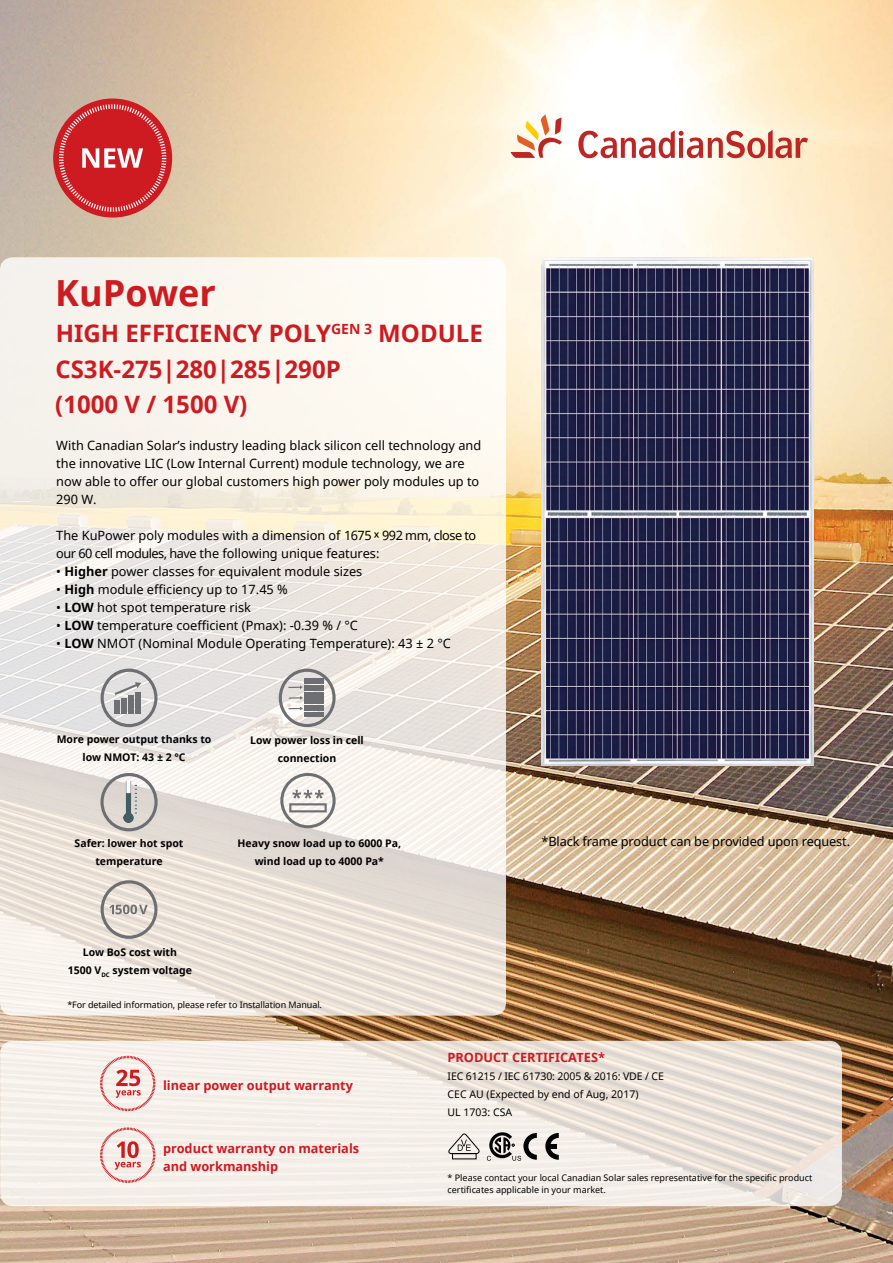
<style>
.page{position:relative;width:893px;height:1263px;background:#fff}
.page>*{position:absolute;margin:0;border:0;box-sizing:border-box;transform-origin:0 0}
.t1{font:700 36px "Noto Sans";color:#cd1c21}
.t2{font:700 24px "Noto Sans";color:#ce1a21}
.t3{font:700 24px "Noto Sans";color:#cd1c21}
.t4{font:12.75px/18px "Noto Sans";color:#000}
.t5{font:700 12.75px/18px "Noto Sans";color:#ce1a21}
.t6{font:700 10.5px/18px "Noto Sans";color:#000;text-align:center}
.t7{font:10.5px/18px "Noto Sans";color:#000}
.t8{font:9px/12px "Noto Sans";color:#000}
.s1{font-weight:700}
</style>
<div class="page">
<img style="left:0;top:0;width:893px;height:1263px">
<div style="left:53px;top:99px;width:119px;height:119px;background:#ce1a21;border-radius:50%"></div>
<svg style="left:59px;top:104px;width:107px;height:108px"></svg>
<img style="left:541px;top:257px;width:273px;height:508px">
<svg style="left:0;top:257px;width:506px;height:759px"></svg>
<svg style="left:101px;top:669px;width:56px;height:58px;background:#bfbebf"></svg>
<svg style="left:101px;top:880px;width:56px;height:59px;background:#d0c9c3"></svg>
<svg style="left:280px;top:773px;width:56px;height:55px"></svg>
<svg style="left:100px;top:773px;width:58px;height:58px;background:#cdc8c4"></svg>
<img style="left:123px;top:781px;width:13px;height:41px">
<svg style="left:279px;top:669px;width:57px;height:58px"></svg>
<div style="left:304px;top:685px;width:20px;height:5px;background:#6d6f73"></div>
<div style="left:304px;top:692px;width:20px;height:5px;background:#6d6f73"></div>
<div style="left:304px;top:699px;width:20px;height:5px;background:#6d6f73"></div>
<div style="left:304px;top:705px;width:20px;height:5px;background:#6d6f73"></div>
<div style="left:304px;top:712px;width:20px;height:5px;background:#6d6f73"></div>
<svg style="left:0;top:1041px;width:842px;height:165px;background:#f1eae3"></svg>
<svg style="left:100px;top:1127px;width:55px;height:56px;background:#eecbc7"></svg>
<svg style="left:100px;top:1056px;width:55px;height:55px"></svg>
<svg style="left:511px;top:114px;width:51px;height:44px"></svg>
<svg style="left:578px;top:130px;width:230px;height:28px"></svg>
<svg style="left:545px;top:1133px;width:14px;height:27px"></svg>
<svg style="left:448px;top:1133px;width:32px;height:27px"></svg>
<svg style="left:487px;top:1131px;width:50px;height:30px"></svg>
<h1 class="t1" style="left:55px;top:268px;width:162px">KuPower</h1>
<h2 class="t2" style="left:56px;top:316px;width:229px">High efficiency pol</h2>
<h2 class="t2" style="left:316px;top:316px;width:82px">y<sup>gen</sup> <sup>3</sup> mod</h2>
<h2 class="t2" style="left:438px;top:316px;width:47px">ule</h2>
<h2 class="t2" style="left:55px;top:352px;width:287px">CS3K-275|280|285|290P</h2>
<h2 class="t3" style="left:55px;top:388px;width:194px">(1000 V / 1500 V)</h2>
<p class="t4" style="left:56px;top:436px;width:426px">With Canadian Solar’s industry leading black silicon cell technology and the innovative LIC (Low Internal Current) module technology, we are now able to offer our global customers high power poly modules up to 290 W.</p>
<p class="t4" style="left:56px;top:526px;width:421px">The KuPower poly modules with a dimension of 1675 ˣ 992 mm, close to our 60 cell modules, have the following unique features:</p>
<p class="t4" style="left:56px;top:562px;width:308px">• <span class="s1">Higher</span> power classes for equivalent module sizes</p>
<p class="t4" style="left:56px;top:580px;width:233px">• <span class="s1">High</span> module efficiency up to 17.45 %</p>
<p class="t4" style="left:56px;top:598px;width:196px">• <span class="s1">LOW</span> hot spot temperature risk</p>
<p class="t4" style="left:56px;top:616px;width:303px">• <span class="s1">LOW</span> temperature coefficient (Pmax): -0.39 % / °C</p>
<p class="t4" style="left:56px;top:634px;width:396px">• <span class="s1">LOW</span> NMOT (Nominal Module Operating Temperature): 43 ± 2 °C</p>
<p class="t6" style="left:57px;top:729px;width:156px">More power output thanks to low NMOT: 43 ± 2 °C</p>
<p class="t6" style="left:250px;top:731px;width:115px">Low power loss in cell connection</p>
<p class="t6" style="left:75px;top:834px;width:110px">Safer: lower hot spot temperature</p>
<p class="t6" style="left:238px;top:834px;width:165px">Heavy snow load up to 6000 Pa, wind load up to 4000 Pa*</p>
<p class="t6" style="left:68px;top:943px;width:126px">Low BoS cost with<br>1500 V<sub>DC</sub> system voltage</p>
<p class="t8" style="left:67px;top:999px;width:256px">*For detailed information, please refer to Installation Manual.</p>
<p class="t5" style="left:163px;top:1076px;width:191px">linear power output warranty</p>
<p class="t5" style="left:163px;top:1139px;width:198px">product warranty on materials and workmanship</p>
<p class="t4" style="left:541px;top:832px;width:310px">*Black frame product can be provided upon request.</p>
<p class="t5" style="left:448px;top:1048px;width:159px">Prod uct CERTIFICATEs*</p>
<p class="t7" style="left:448px;top:1067px;width:218px">IEC 61215 / IEC 61730: 2005 &amp; 2016: VDE / CE<br>CEC AU (Expected by end of Aug, 2017)<br>UL 1703: CSA</p>
<p class="t8" style="left:448px;top:1172px;width:366px">* Please contact your local Canadian Solar sales representative for the specific product certificates applicable in your market.</p>
</div>
